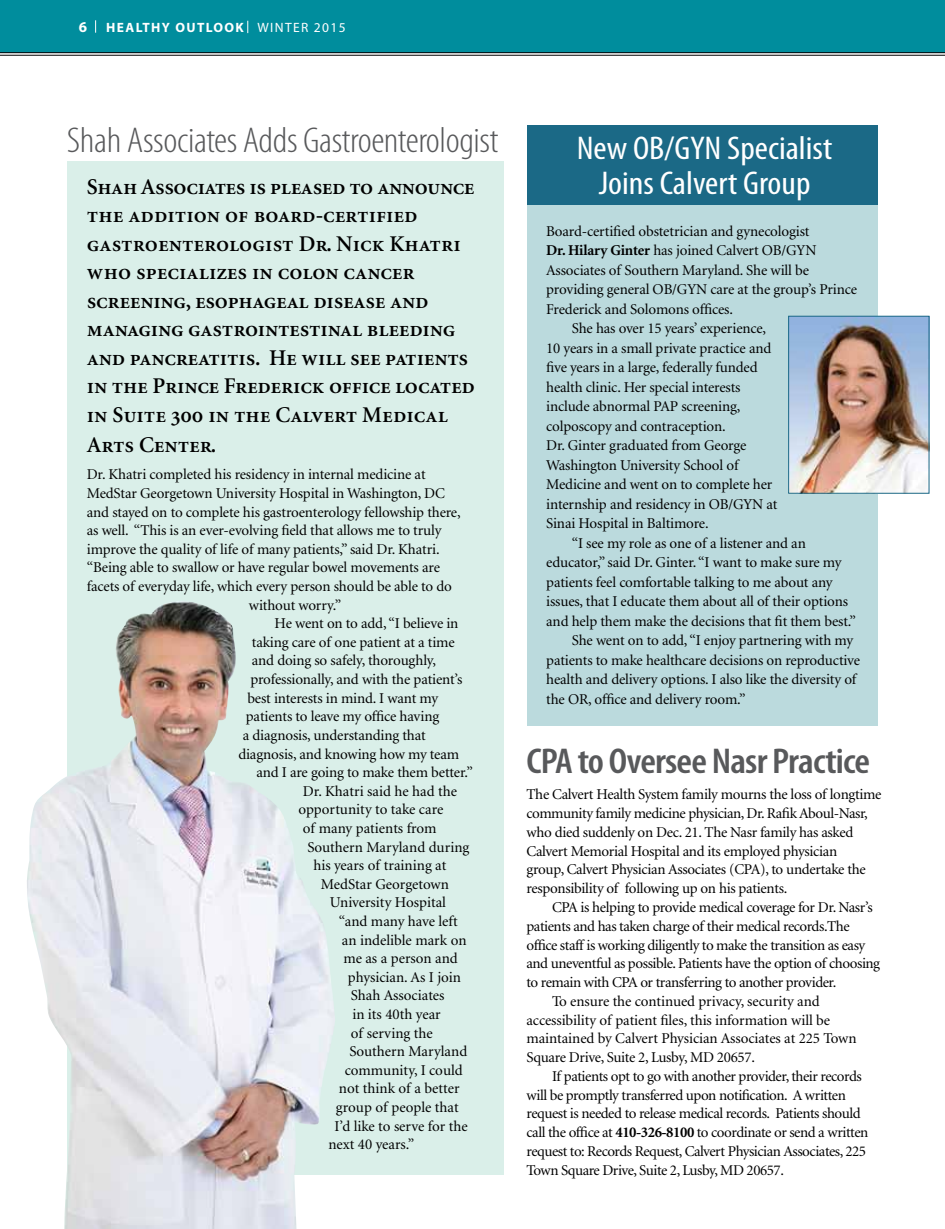
<style>
.page{position:relative;width:945px;height:1229px;background:#fff}
.page>*{position:absolute;margin:0;border:0;box-sizing:border-box;transform-origin:0 0}
.t1{font:300 condensed 36px "Myriad Pro";letter-spacing:-.01em;color:#58595b;scale:1.1 1}
.t2{font:600 condensed 36px "Myriad Pro";letter-spacing:-.02em;color:#58595b;scale:1.1 1}
.t3{font:condensed 33px/34.5px "Myriad Pro";color:#fff;text-align:center;scale:1.1 1}
.t4{font:22.5px/28.7px "Minion Semibold SC";letter-spacing:-.01em;color:#000}
.t5{font:15px/18.8px "Minion";letter-spacing:-.01em;color:#000}
.t6{font:15px "Minion";letter-spacing:-.03em;color:#000}
.t7{font:700 15px "Myriad";color:#fff}
.t8{font:700 13.5px "Myriad";letter-spacing:.1em;color:#fff}
.s1{font-weight:400}
.s2{font-weight:700}
</style>
<div class="page">
<div style="left:0;top:0;width:945px;height:52px;background:#008d9d"></div>
<hr style="left:0;top:52px;width:945px;height:1px;background:#000">
<hr style="left:0;top:55px;width:945px;height:1px;background:#000">
<svg style="left:95px;top:20px;width:1px;height:13px"></svg>
<svg style="left:247px;top:21px;width:1px;height:12px"></svg>
<div style="left:527px;top:177px;width:351px;height:549px;background:#bbdadd"></div>
<div style="left:527px;top:125px;width:351px;height:79px;background:#1b6986"></div>
<div style="left:67px;top:161px;width:437px;height:1013px;background:#daefe9"></div>
<img style="left:790px;top:318px;width:137px;height:173px">
<div style="left:788px;top:316px;width:141px;height:177px;border:1px solid #1b6986"></div>
<img style="left:27px;top:601px;width:308px;height:627px">
<p class="t7" style="left:79px;top:19px;width:10px">6</p>
<p class="t8" style="left:106px;top:20px;width:241px">HEALTHY OUTLOOK <span class="s1">WINTER 2015</span></p>
<h1 class="t1" style="left:67px;top:119px;width:394px">Shah Associates Adds Gastroenterologist</h1>
<p class="t4" style="left:87px;top:173px;width:390px">Shah Associates is pleased to announce the addition of board-certified gastroenterologist Dr. Nick Khatri who specializes in colon cancer screening, esophageal disease and managing gastrointestinal bleeding and pancreatitis. He will see patients in the Prince Frederick office located in Suite 300 in the Calvert Medical Arts Center.</p>
<p class="t5" style="left:87px;top:466px;width:340px">Dr. Khatri completed his residency in internal medicine at</p>
<p class="t5" style="left:87px;top:484px;width:360px">MedStar Georgetown University Hospital in Washington, DC</p>
<p class="t5" style="left:87px;top:503px;width:375px">and stayed on to complete his gastroenterology fellowship there,</p>
<p class="t5" style="left:87px;top:521px;width:356px">as well. “This is an ever-evolving field that allows me to truly</p>
<p class="t5" style="left:87px;top:540px;width:354px">improve the quality of life of many patients,” said Dr. Khatri.</p>
<p class="t5" style="left:87px;top:559px;width:355px">“Being able to swallow or have regular bowel movements are</p>
<p class="t5" style="left:87px;top:577px;width:367px">facets of everyday life, which every person should be able to do</p>
<p class="t5" style="left:249px;top:596px;width:94px">without worry.”</p>
<p class="t5" style="left:275px;top:614px;width:185px">He went on to add, “I believe in</p>
<p class="t5" style="left:252px;top:633px;width:204px">taking care of one patient at a time</p>
<p class="t5" style="left:252px;top:652px;width:186px">and doing so safely, thoroughly,</p>
<p class="t5" style="left:250px;top:670px;width:214px">professionally, and with the patient’s</p>
<p class="t5" style="left:247px;top:689px;width:192px">best interests in mind. I want my</p>
<p class="t5" style="left:246px;top:707px;width:195px">patients to leave my office having</p>
<p class="t5" style="left:243px;top:726px;width:184px">a diagnosis, understanding that</p>
<p class="t5" style="left:238px;top:745px;width:222px">diagnosis, and knowing how my team</p>
<p class="t5" style="left:256px;top:763px;width:218px">and I are going to make them better.”</p>
<p class="t5" style="left:303px;top:782px;width:156px">Dr. Khatri said he had the</p>
<p class="t5" style="left:298px;top:800px;width:146px">opportunity to take care</p>
<p class="t5" style="left:303px;top:819px;width:135px">of many patients from</p>
<p class="t5" style="left:307px;top:838px;width:164px">Southern Maryland during</p>
<p class="t5" style="left:313px;top:856px;width:135px">his years of training at</p>
<p class="t5" style="left:321px;top:875px;width:130px">MedStar Georgetown</p>
<p class="t5" style="left:330px;top:893px;width:118px">University Hospital</p>
<p class="t5" style="left:339px;top:912px;width:120px">“and many have left</p>
<p class="t5" style="left:342px;top:931px;width:126px">an indelible mark on</p>
<p class="t5" style="left:343px;top:949px;width:116px">me as a person and</p>
<p class="t5" style="left:348px;top:968px;width:115px">physician. As I join</p>
<p class="t5" style="left:351px;top:986px;width:95px">Shah Associates</p>
<p class="t5" style="left:352px;top:1005px;width:90px">in its 40th year</p>
<p class="t5" style="left:351px;top:1024px;width:83px">of serving the</p>
<p class="t5" style="left:349px;top:1042px;width:119px">Southern Maryland</p>
<p class="t5" style="left:345px;top:1061px;width:119px">community, I could</p>
<p class="t5" style="left:339px;top:1079px;width:122px">not think of a better</p>
<p class="t5" style="left:336px;top:1098px;width:124px">group of people that</p>
<p class="t5" style="left:334px;top:1117px;width:135px">I’d like to serve for the</p>
<p class="t5" style="left:328px;top:1135px;width:87px">next 40 years.”</p>
<h2 class="t3" style="left:577px;top:130px;width:234px">New OB/GYN Specialist<br>Joins Calvert Group</h2>
<p class="t5" style="left:546px;top:222px;width:265px">Board-certified obstetrician and gynecologist</p>
<p class="t5" style="left:546px;top:241px;width:272px"><span class="s2">Dr. Hilary Ginter</span> has joined Calvert OB/GYN</p>
<p class="t5" style="left:546px;top:261px;width:264px">Associates of Southern Maryland. She will be</p>
<p class="t5" style="left:546px;top:280px;width:312px">providing general OB/GYN care at the group’s Prince</p>
<p class="t5" style="left:546px;top:300px;width:188px">Frederick and Solomons offices.</p>
<p class="t5" style="left:572px;top:319px;width:196px">She has over 15 years’ experience,</p>
<p class="t5" style="left:546px;top:339px;width:227px">10 years in a small private practice and</p>
<p class="t5" style="left:546px;top:358px;width:213px">five years in a large, federally funded</p>
<p class="t5" style="left:546px;top:378px;width:196px">health clinic. Her special interests</p>
<p class="t5" style="left:546px;top:397px;width:196px">include abnormal PAP screening,</p>
<p class="t5" style="left:546px;top:417px;width:181px">colposcopy and contraception.</p>
<p class="t5" style="left:546px;top:436px;width:202px">Dr. Ginter graduated from George</p>
<p class="t5" style="left:546px;top:456px;width:194px">Washington University School of</p>
<p class="t5" style="left:546px;top:475px;width:228px">Medicine and went on to complete her</p>
<p class="t5" style="left:546px;top:495px;width:233px">internship and residency in OB/GYN at</p>
<p class="t5" style="left:546px;top:514px;width:164px">Sinai Hospital in Baltimore.</p>
<p class="t5" style="left:572px;top:534px;width:236px">“I see my role as one of a listener and an</p>
<p class="t5" style="left:546px;top:553px;width:297px">educator,” said Dr. Ginter. “I want to make sure my</p>
<p class="t5" style="left:546px;top:573px;width:288px">patients feel comfortable talking to me about any</p>
<p class="t5" style="left:546px;top:592px;width:304px">issues, that I educate them about all of their options</p>
<p class="t5" style="left:546px;top:612px;width:311px">and help them make the decisions that fit them best.”</p>
<p class="t5" style="left:572px;top:631px;width:283px">She went on to add, “I enjoy partnering with my</p>
<p class="t5" style="left:546px;top:651px;width:315px">patients to make healthcare decisions on reproductive</p>
<p class="t5" style="left:546px;top:670px;width:312px">health and delivery options. I also like the diversity of</p>
<p class="t5" style="left:546px;top:690px;width:201px">the OR, office and delivery room.”</p>
<h1 class="t2" style="left:526px;top:739px;width:314px">CPA to Oversee Nasr Practice</h1>
<p class="t5" style="left:526px;top:786px;width:357px">The Calvert Health System family mourns the loss of longtime community family medicine physician, Dr. Rafik Aboul-Nasr, who died suddenly on Dec. 21. The Nasr family has asked Calvert Memorial Hospital and its employed physician<br>group, Calvert Physician Associates (CPA), to undertake the responsibility of following up on his patients.</p>
<p class="t5" style="left:552px;top:898px;width:322px">CPA is helping to provide medical coverage for Dr. Nasr’s</p>
<p class="t6" style="left:527px;top:918px;width:325px">patients and has taken charge of their medical records.The</p>
<p class="t6" style="left:527px;top:937px;width:340px">office staff is working diligently to make the transition as easy</p>
<p class="t6" style="left:527px;top:956px;width:355px">and uneventful as possible. Patients have the option of choosing</p>
<p class="t6" style="left:527px;top:974px;width:311px">to remain with CPA or transferring to another provider.</p>
<p class="t5" style="left:552px;top:992px;width:269px">To ensure the continued privacy, security and</p>
<p class="t5" style="left:527px;top:1011px;width:305px">accessibility of patient files, this information will be</p>
<p class="t5" style="left:527px;top:1029px;width:332px">maintained by Calvert Physician Associates at 225 Town</p>
<p class="t5" style="left:527px;top:1048px;width:230px">Square Drive, Suite 2, Lusby, MD 20657.</p>
<p class="t6" style="left:552px;top:1068px;width:311px">If patients opt to go with another provider, their records</p>
<p class="t6" style="left:527px;top:1087px;width:321px">will be promptly transferred upon notification. A written</p>
<p class="t6" style="left:527px;top:1106px;width:336px">request is needed to release medical records. Patients should</p>
<p class="t6" style="left:527px;top:1124px;width:343px">call the office at <span class="s2">410-326-8100</span> to coordinate or send a written</p>
<p class="t6" style="left:527px;top:1143px;width:341px">request to: Records Request, Calvert Physician Associates, 225</p>
<p class="t6" style="left:527px;top:1162px;width:259px">Town Square Drive, Suite 2, Lusby, MD 20657.</p>
</div>
